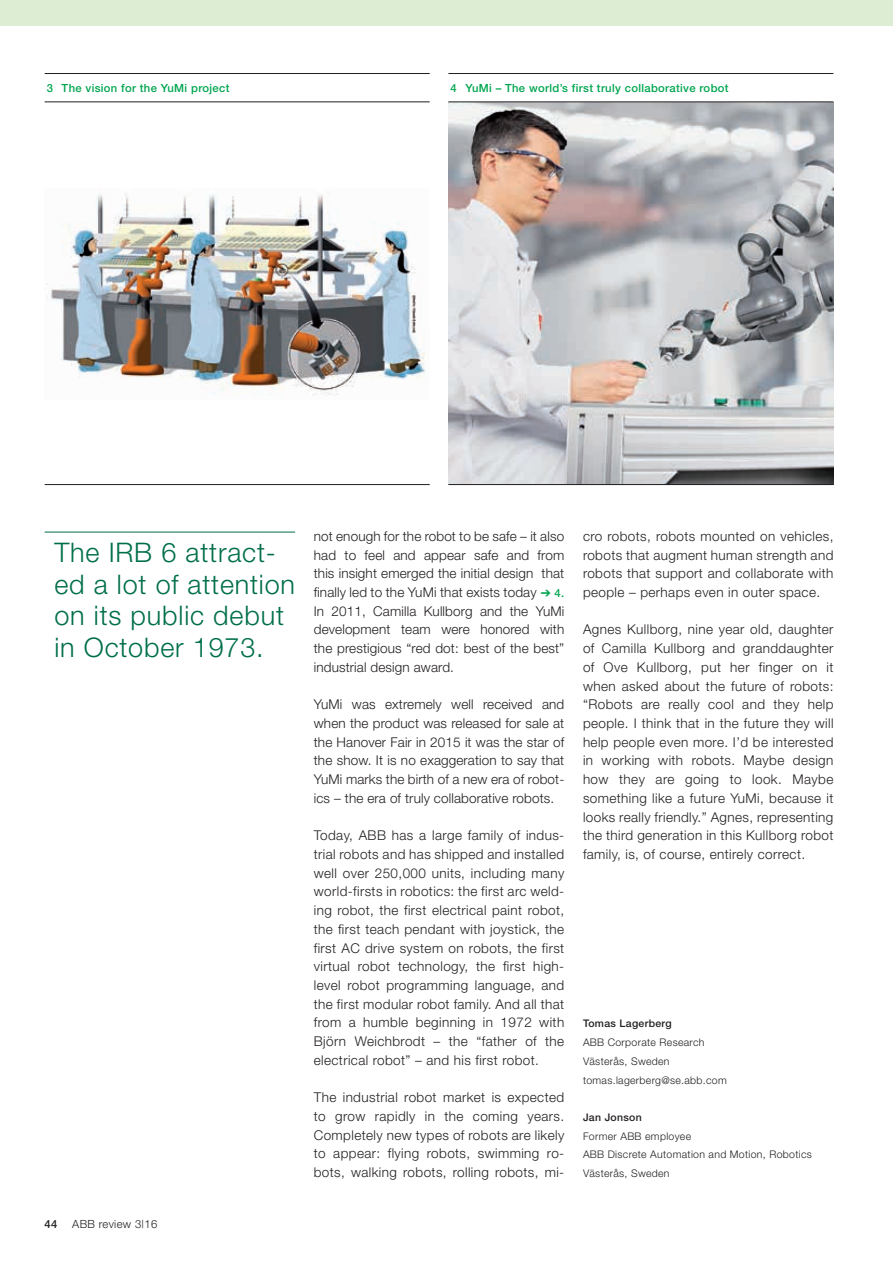
<style>
.page{position:relative;width:893px;height:1263px;background:#fff}
.page>*{position:absolute;margin:0;border:0;box-sizing:border-box;transform-origin:0 0}
.t1{font:300 27px/31.5px "Helvetica Neue";letter-spacing:.03em;color:#006f49}
.t2{font:300 13.5px/18.8px "Helvetica Neue";letter-spacing:.03em;color:#231f20;text-align:justify}
.t3{font:500 11.25px "Helvetica Neue";letter-spacing:.03em;color:#00a54f}
.t4{font:300 11.25px "Helvetica Neue";letter-spacing:.03em;color:#231f20}
.t5{font:500 11.25px "Helvetica Neue";color:#231f20}
.t6{font:300 10.5px/18.8px "Helvetica Neue";letter-spacing:.03em;color:#231f20}
.t7{font:500 10.5px "Helvetica Neue";letter-spacing:.03em;color:#231f20}
.s1{color:#00a54f}
.s2{font-weight:500;font-size:11.25px;color:#00a54f}
</style>
<div class="page">
<hr style="left:45px;top:532px;width:250px;height:1px;background:#006f49">
<img style="left:46px;top:194px;width:379px;height:202px">
<hr style="left:45px;top:101px;width:385px;height:1px;background:#231f20">
<hr style="left:45px;top:73px;width:385px;height:1px;background:#231f20">
<hr style="left:45px;top:484px;width:385px;height:1px;background:#231f20">
<img style="left:448px;top:102px;width:385px;height:382px">
<hr style="left:448px;top:101px;width:385px;height:1px;background:#231f20">
<hr style="left:448px;top:73px;width:385px;height:1px;background:#231f20">
<hr style="left:448px;top:484px;width:385px;height:1px;background:#231f20">
<div style="left:0;top:0;width:893px;height:26px;background:#dcedd3"></div>
<p class="t3" style="left:47px;top:81px;width:184px">3 The vision for the YuMi project</p>
<p class="t3" style="left:450px;top:81px;width:280px">4 YuMi – The world’s first truly collaborative robot</p>
<h1 class="t1" style="left:54px;top:536px;width:242px">The IRB 6 attract&shy;ed a lot of attention on its public debut in October 1973.</h1>
<p class="t5" style="left:45px;top:1217px;width:14px">44</p>
<p class="t4" style="left:72px;top:1217px;width:86px">ABB review 3|16</p>
<p class="t2" style="left:314px;top:526px;width:252px">not enough for the robot to be safe – it also had to feel and appear safe and from this insight emerged the initial design that finally led to the YuMi that exists today <span class="s1">➔</span> <span class="s2">4.<br></span>In 2011, Camilla Kullborg and the YuMi development team were honored with the prestigious “red dot: best of the best” industrial design award.</p>
<p class="t2" style="left:314px;top:695px;width:252px">YuMi was extremely well received and when the product was released for sale at the Hanover Fair in 2015 it was the star of the show. It is no exaggeration to say that YuMi marks the birth of a new era of robot&shy;ics – the era of truly collaborative robots.</p>
<p class="t2" style="left:314px;top:826px;width:252px">Today, ABB has a large family of indus&shy;trial robots and has shipped and installed well over 250,000 units, including many world-firsts in robotics: the first arc weld&shy;ing robot, the first electrical paint robot, the first teach pendant with joystick, the first AC drive system on robots, the first virtual robot technology, the first high&shy;level robot programming language, and the first modular robot family. And all that from a humble beginning in 1972 with Björn Weichbrodt – the “father of the electrical robot” – and his first robot.</p>
<p class="t2" style="left:314px;top:1088px;width:252px">The industrial robot market is expected to grow rapidly in the coming years.<br>Completely new types of robots are likely to appear: flying robots, swimming ro&shy;bots, walking robots, rolling robots, mi-</p>
<p class="t2" style="left:583px;top:526px;width:252px">cro robots, robots mounted on vehicles, robots that augment human strength and robots that support and collaborate with people – perhaps even in outer space.</p>
<p class="t2" style="left:583px;top:620px;width:252px">Agnes Kullborg, nine year old, daughter of Camilla Kullborg and granddaughter of Ove Kullborg, put her finger on it when asked about the future of robots: “Robots are really cool and they help people. I think that in the future they will help people even more. I’d be interested in working with robots. Maybe design how they are going to look. Maybe something like a future YuMi, because it looks really friendly.” Agnes, representing the third generation in this Kullborg robot family, is, of course, entirely correct.</p>
<p class="t7" style="left:583px;top:1017px;width:90px">Tomas Lagerberg</p>
<p class="t6" style="left:583px;top:1033px;width:145px">ABB Corporate Research<br>Västerås, Sweden tomas.lagerberg@se.abb.com</p>
<p class="t7" style="left:583px;top:1111px;width:60px">Jan Jonson</p>
<p class="t6" style="left:583px;top:1126px;width:230px">Former ABB employee<br>ABB Discrete Automation and Motion, Robotics<br>Västerås, Sweden</p>
</div>
